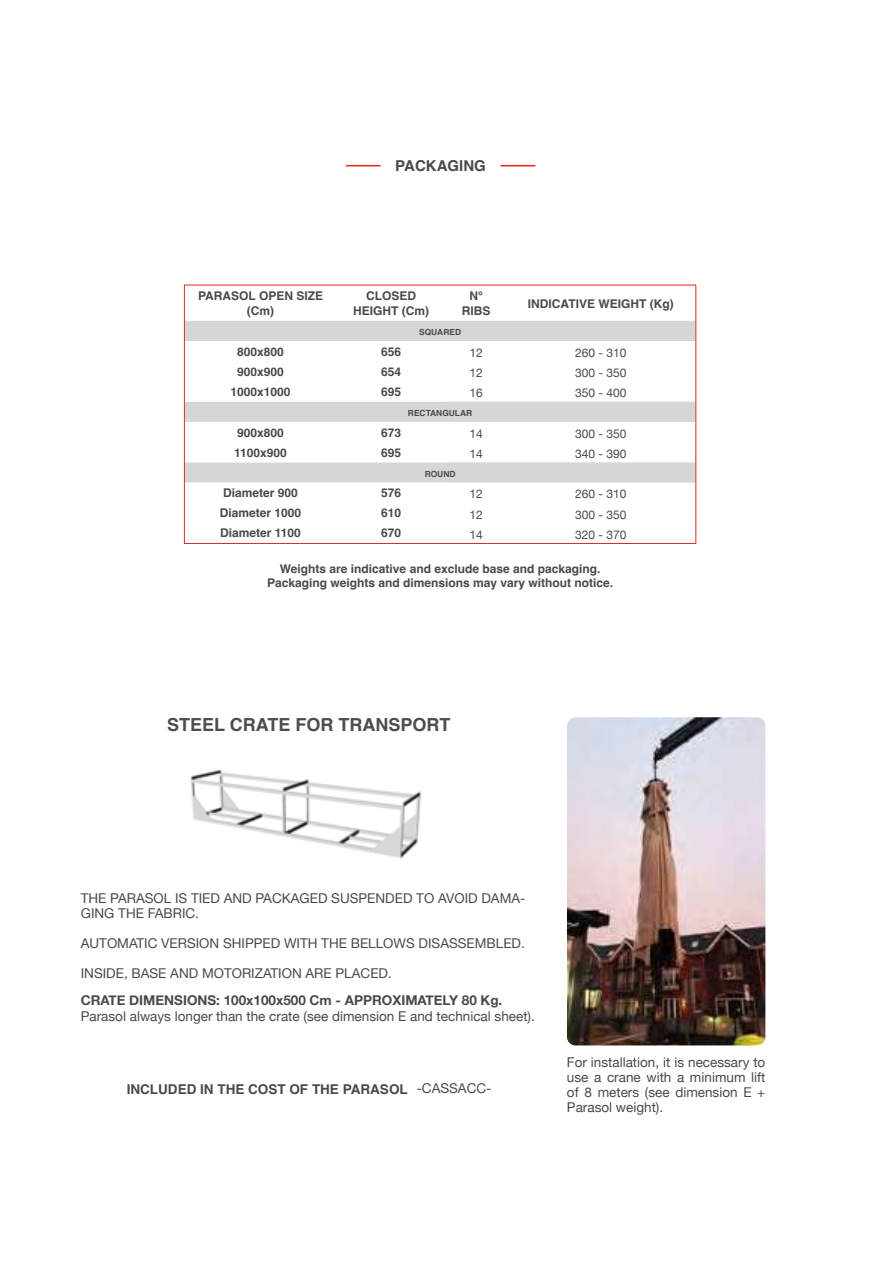
<style>
.page{position:relative;width:893px;height:1263px;background:#fff}
.page>*{position:absolute;margin:0;border:0;box-sizing:border-box;transform-origin:0 0}
.t1{font:700 18px "Helvetica";color:#4d4d4d}
.t2{font:700 15px "Helvetica";color:#494a48}
.t3{font:13.5px/15px "Helvetica Neue";color:#494a48}
.t4{font:700 13.5px "Helvetica Neue";color:#494a48}
.t5{font:700 13.5px "Helvetica";color:#494a48}
.t6{font:700 12px/14.4px "Helvetica";color:#494a48;text-align:center}
.t7{font:12px "Helvetica Neue";color:#494a48}
.t8{font:700 8.4px "Helvetica";color:#494a48}
.s1{font-family:"Helvetica Neue";font-weight:400}
</style>
<div class="page">
<svg style="left:186px;top:321px;width:508px;height:162px"></svg>
<svg style="left:186px;top:341px;width:260px;height:142px"></svg>
<div style="left:184px;top:285px;width:512px;height:259px;border:1px solid #e42721"></div>
<img style="left:191px;top:769px;width:231px;height:90px">
<img style="left:567px;top:717px;width:198px;height:328px">
<hr style="left:346px;top:165px;width:35px;height:1px;background:#e42721">
<hr style="left:501px;top:165px;width:34px;height:1px;background:#e42721">
<p class="t2" style="left:395px;top:157px;width:92px">PACKAGING</p>
<p class="t6" style="left:198px;top:290px;width:126px">PARASOL OPEN SIZE (Cm)</p>
<p class="t6" style="left:353px;top:290px;width:77px">CLOSED<br>HEIGHT (Cm)</p>
<p class="t6" style="left:462px;top:290px;width:30px">N°<br>RIBS</p>
<p class="t6" style="left:528px;top:297px;width:147px">INDICATIVE WEIGHT (Kg)</p>
<p class="t8" style="left:419px;top:327px;width:43px">SQUARED</p>
<p class="t6" style="left:237px;top:345px;width:48px">800x800</p>
<p class="t6" style="left:381px;top:345px;width:22px">656</p>
<p class="t7" style="left:469px;top:344px;width:15px">12</p>
<p class="t7" style="left:575px;top:344px;width:53px">260 - 310</p>
<p class="t6" style="left:237px;top:366px;width:48px">900x900</p>
<p class="t6" style="left:381px;top:366px;width:22px">654</p>
<p class="t7" style="left:469px;top:364px;width:15px">12</p>
<p class="t7" style="left:575px;top:364px;width:53px">300 - 350</p>
<p class="t6" style="left:231px;top:386px;width:62px">1000x1000</p>
<p class="t6" style="left:381px;top:386px;width:22px">695</p>
<p class="t7" style="left:469px;top:384px;width:15px">16</p>
<p class="t7" style="left:575px;top:384px;width:53px">350 - 400</p>
<p class="t8" style="left:408px;top:408px;width:66px">RECTANGULAR</p>
<p class="t6" style="left:237px;top:426px;width:48px">900x800</p>
<p class="t6" style="left:381px;top:426px;width:22px">673</p>
<p class="t7" style="left:469px;top:425px;width:15px">14</p>
<p class="t7" style="left:575px;top:425px;width:53px">300 - 350</p>
<p class="t6" style="left:234px;top:447px;width:54px">1100x900</p>
<p class="t6" style="left:381px;top:447px;width:22px">695</p>
<p class="t7" style="left:469px;top:445px;width:15px">14</p>
<p class="t7" style="left:575px;top:445px;width:53px">340 - 390</p>
<p class="t8" style="left:425px;top:469px;width:32px">ROUND</p>
<p class="t6" style="left:223px;top:487px;width:76px">Diameter 900</p>
<p class="t6" style="left:381px;top:487px;width:22px">576</p>
<p class="t7" style="left:469px;top:485px;width:15px">12</p>
<p class="t7" style="left:575px;top:485px;width:53px">260 - 310</p>
<p class="t6" style="left:220px;top:507px;width:83px">Diameter 1000</p>
<p class="t6" style="left:381px;top:507px;width:22px">610</p>
<p class="t7" style="left:469px;top:506px;width:15px">12</p>
<p class="t7" style="left:575px;top:506px;width:53px">300 - 350</p>
<p class="t6" style="left:220px;top:527px;width:82px">Diameter 1100</p>
<p class="t6" style="left:381px;top:527px;width:22px">670</p>
<p class="t7" style="left:469px;top:526px;width:15px">14</p>
<p class="t7" style="left:575px;top:526px;width:53px">320 - 370</p>
<p class="t6" style="left:267px;top:563px;width:348px">Weights are indicative and exclude base and packaging.<br>Packaging weights and dimensions may vary without notice.</p>
<h1 class="t1" style="left:167px;top:713px;width:285px">STEEL CRATE FOR TRANSPORT</h1>
<p class="t3" style="left:81px;top:891px;width:446px">THE PARASOL IS TIED AND PACKAGED SUSPENDED TO AVOID DAMA-<br>GING THE FABRIC.</p>
<p class="t3" style="left:81px;top:936px;width:446px">AUTOMATIC VERSION SHIPPED WITH THE BELLOWS DISASSEMBLED.</p>
<p class="t3" style="left:81px;top:966px;width:313px">INSIDE, BASE AND MOTORIZATION ARE PLACED.</p>
<p class="t4" style="left:81px;top:989px;width:423px">CRATE DIMENSIONS: 100x100x500 Cm - APPROXIMATELY 80 Kg.</p>
<p class="t3" style="left:81px;top:1009px;width:456px">Parasol always longer than the crate (see dimension E and technical sheet).</p>
<p class="t5" style="left:127px;top:1080px;width:366px">INCLUDED IN THE COST OF THE PARASOL <span class="s1">-CASSACC-</span></p>
<p class="t3" style="left:567px;top:1055px;width:200px;text-align:justify">For installation, it is necessary to use a crane with a minimum lift of 8 meters (see dimension E + Parasol weight).</p>
</div>
